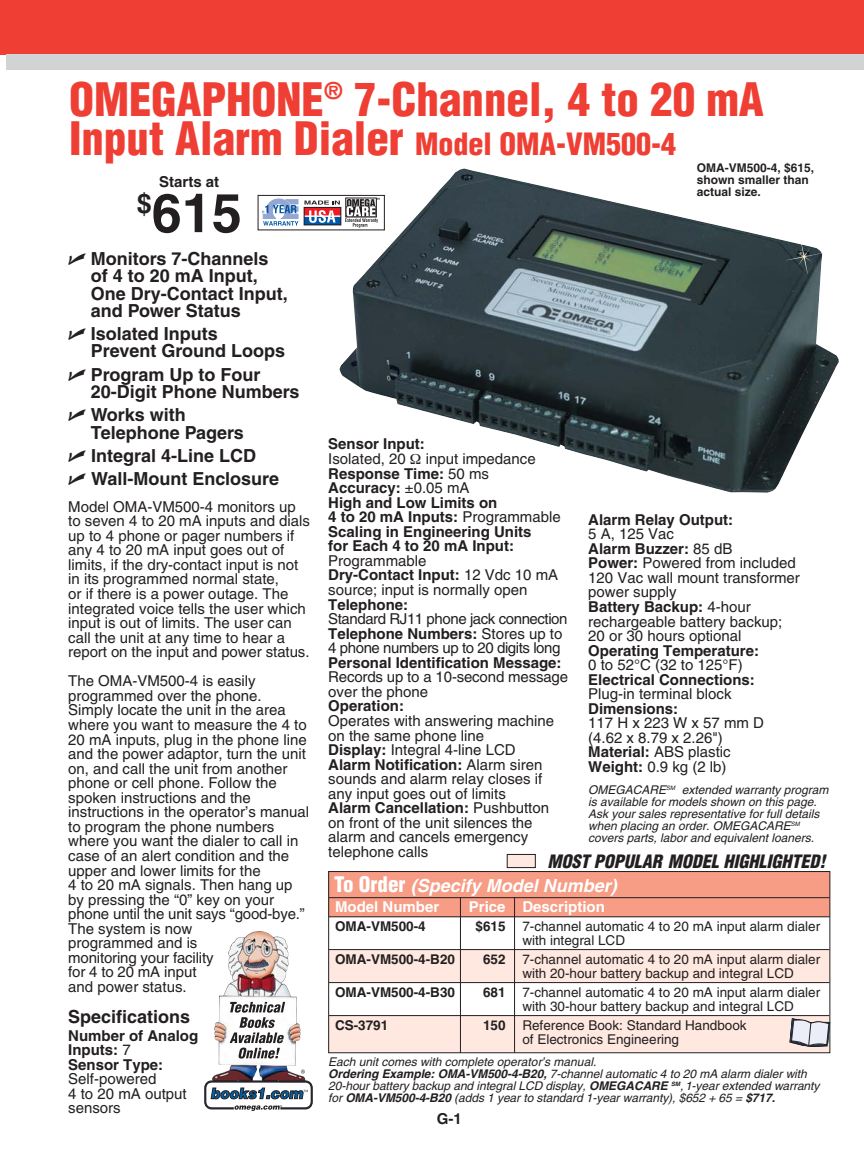
<style>
.page{position:relative;width:864px;height:1168px;background:#fff}
.page>*{position:absolute;margin:0;border:0;box-sizing:border-box;transform-origin:0 0}
.t1{font:700 54px "Helvetica";color:#231f20}
.t2{font:900 condensed 45px/39px "Helvetica";color:#ef3e33}
.t3{font:700 18px/17.2px "Helvetica";color:#231f20}
.t4{font:italic 900 condensed 18px "Helvetica";color:#231f20}
.t5{font:italic 700 18px "Helvetica";color:#fff}
.t6{font:15px/14.5px "Helvetica";color:#231f20}
.t7{font:700 15px/14.5px "Helvetica";color:#231f20}
.t8{font:15px/14.5px "Helvetica";letter-spacing:-.03em;color:#231f20}
.t9{font:700 15px "Helvetica";color:#fff}
.t10{font:13.5px/13.5px "Helvetica";color:#231f20}
.t11{font:700 13.5px "Helvetica";color:#231f20}
.t12{font:italic 12px/12px "Helvetica";letter-spacing:-.005em;color:#231f20}
.t13{font:700 12px/12px "Helvetica";color:#231f20}
.s1{font-size:30px}
.s2{font-weight:400}
.s3{font-weight:700}
.s4{font-weight:900;font-style:normal;font-stretch:condensed;font-size:21px}
</style>
<div class="page">
<div style="left:329px;top:950px;width:501px;height:32px;background:#fee8e0"></div>
<div style="left:328px;top:1015px;width:502px;height:37px;background:#fee8e0"></div>
<div style="left:0;top:1px;width:864px;height:54px;background:#ef3e33"></div>
<div style="left:7px;top:55px;width:857px;height:15px;background:#d1d3d4"></div>
<div style="left:329px;top:871px;width:501px;height:45px;background:#f79c85"></div>
<hr style="left:329px;top:897px;width:501px;height:1px;background:#231f20">
<hr style="left:329px;top:916px;width:501px;height:1px;background:#231f20">
<hr style="left:329px;top:949px;width:501px;height:1px;background:#231f20">
<hr style="left:329px;top:982px;width:501px;height:1px;background:#231f20">
<hr style="left:329px;top:1015px;width:501px;height:1px;background:#231f20">
<div style="left:328px;top:871px;width:502px;height:182px;border:1px solid #231f20"></div>
<hr style="left:460px;top:897px;width:1px;height:156px;background:#231f20">
<hr style="left:514px;top:897px;width:1px;height:155px;background:#231f20">
<div style="left:507px;top:854px;width:28px;height:13px;background:#fee8e0"></div>
<div style="left:507px;top:854px;width:29px;height:14px;border:1px solid #231f20"></div>
<img style="left:340px;top:168px;width:499px;height:325px">
<img style="left:784px;top:237px;width:41px;height:40px">
<svg style="left:789px;top:1018px;width:41px;height:30px"></svg>
<img style="left:212px;top:931px;width:94px;height:149px">
<svg style="left:230px;top:1002px;width:55px;height:56px"></svg>
<svg style="left:301px;top:1069px;width:4px;height:4px"></svg>
<svg style="left:205px;top:1080px;width:107px;height:31px"></svg>
<div style="left:258px;top:195px;width:126px;height:35px;background:#fff"></div>
<div style="left:258px;top:195px;width:127px;height:35px;border:1px solid #231f20"></div>
<svg style="left:275px;top:198px;width:24px;height:24px"></svg>
<svg style="left:263px;top:199px;width:35px;height:27px"></svg>
<svg style="left:303px;top:200px;width:2px;height:26px"></svg>
<div style="left:304px;top:207px;width:37px;height:18px;border:1px solid #231f20"></div>
<svg style="left:342px;top:196px;width:39px;height:33px"></svg>
<svg style="left:305px;top:198px;width:75px;height:30px"></svg>
<svg style="left:411px;top:454px;width:10px;height:10px"></svg>
<h2 class="t2" style="left:69px;top:84px;width:696px">OMEGAPHONE<sup>®</sup> 7-Channel, 4 to 20 mA<br>Input Alarm Dialer <span class="s1">Model OMA-VM500-4</span></h2>
<p class="t13" style="left:697px;top:163px;width:119px">OMA-VM500-4, $615, shown smaller than actual size.</p>
<p class="t7" style="left:159px;top:176px;width:61px">Starts at</p>
<h1 class="t1" style="left:137px;top:193px;width:107px"><sup>$</sup>615</h1>
<p class="t3" style="left:91px;top:252px;width:199px">Monitors 7-Channels of 4 to 20 mA Input,<br>One Dry-Contact Input, and Power Status</p>
<p class="t3" style="left:91px;top:327px;width:196px">Isolated Inputs<br>Prevent Ground Loops</p>
<p class="t3" style="left:91px;top:367px;width:210px">Program Up to Four<br>20-Digit Phone Numbers</p>
<p class="t3" style="left:91px;top:408px;width:155px">Works with<br>Telephone Pagers</p>
<p class="t3" style="left:91px;top:445px;width:189px;line-height:23.2px">Integral 4-Line LCD<br>Wall-Mount Enclosure</p>
<p class="t6" style="left:68px;top:500px;width:243px">Model OMA-VM500-4 monitors up to seven 4 to 20 mA inputs and dials up to 4 phone or pager numbers if any 4 to 20 mA input goes out of limits, if the dry-contact input is not in its programmed normal state,<br>or if there is a power outage. The integrated voice tells the user which input is out of limits. The user can call the unit at any time to hear a report on the input and power status.</p>
<p class="t6" style="left:68px;top:675px;width:242px">The OMA-VM500-4 is easily programmed over the phone.<br>Simply locate the unit in the area where you want to measure the 4 to<br>20 mA inputs, plug in the phone line and the power adaptor, turn the unit on, and call the unit from another phone or cell phone. Follow the spoken instructions and the instructions in the operator’s manual to program the phone numbers where you want the dialer to call in case of an alert condition and the upper and lower limits for the<br>4 to 20 mA signals. Then hang up by pressing the “0” key on your phone until the unit says “good-bye.”<br>The system is now<br>programmed and is<br>monitoring your facility<br>for 4 to 20 mA input<br>and power status.</p>
<p class="t3" style="left:68px;top:1010px;width:124px">Specifications</p>
<p class="t7" style="left:68px;top:1029px;width:131px">Number of Analog<br>Inputs: <span class="s2">7<br></span>Sensor Type:</p>
<p class="t6" style="left:68px;top:1073px;width:120px">Self-powered<br>4 to 20 mA output sensors</p>
<p class="t7" style="left:328px;top:438px;width:98px">Sensor Input:</p>
<p class="t6" style="left:328px;top:453px;width:79px">Isolated, 20</p>
<p class="t7" style="left:328px;top:453px;width:234px;text-indent:97px"><span class="s2">input impedance<br></span>Response Time: <span class="s2">50 ms<br></span>Accuracy: <span class="s2">±0.05 mA<br></span>High and Low Limits on<br>4 to 20 mA Inputs: <span class="s2">Programmable<br></span>Scaling in Engineering Units<br>for Each 4 to 20 mA Input:</p>
<p class="t6" style="left:328px;top:555px;width:231px">Programmable<br><span class="s3">Dry-Contact Input:</span> 12 Vdc 10 mA source; input is normally open</p>
<p class="t7" style="left:328px;top:598px;width:81px">Telephone:</p>
<p class="t8" style="left:328px;top:613px;width:241px">Standard RJ11 phone jack connection<br><span class="s3">Telephone Numbers:</span> Stores up to<br>4 phone numbers up to 20 digits long</p>
<p class="t7" style="left:328px;top:657px;width:235px">Personal Identification Message:</p>
<p class="t6" style="left:328px;top:671px;width:241px">Records up to a 10-second message over the phone</p>
<p class="t7" style="left:328px;top:700px;width:77px">Operation:</p>
<p class="t6" style="left:328px;top:715px;width:227px">Operates with answering machine on the same phone line<br><span class="s3">Display:</span> Integral 4-line LCD<br><span class="s3">Alarm Notification:</span> Alarm siren sounds and alarm relay closes if any input goes out of limits<br><span class="s3">Alarm Cancellation:</span> Pushbutton on front of the unit silences the alarm and cancels emergency telephone calls</p>
<p class="t7" style="left:588px;top:513px;width:146px">Alarm Relay Output:</p>
<p class="t6" style="left:588px;top:528px;width:213px">5 A, 125 Vac<br><span class="s3">Alarm Buzzer:</span> 85 dB<br><span class="s3">Power:</span> Powered from included<br>120 Vac wall mount transformer power supply<br><span class="s3">Battery Backup:</span> 4-hour rechargeable battery backup;<br>20 or 30 hours optional</p>
<p class="t7" style="left:588px;top:644px;width:172px">Operating Temperature:</p>
<p class="t6" style="left:588px;top:659px;width:156px">0 to 52°C (32 to 125°F)</p>
<p class="t7" style="left:588px;top:673px;width:168px">Electrical Connections:</p>
<p class="t6" style="left:588px;top:688px;width:145px">Plug-in terminal block</p>
<p class="t7" style="left:588px;top:703px;width:91px">Dimensions:</p>
<p class="t6" style="left:588px;top:717px;width:177px">117 H x 223 W x 57 mm D (4.62 x 8.79 x 2.26")<br><span class="s3">Material:</span> ABS plastic<br><span class="s3">Weight:</span> 0.9 kg (2 lb)</p>
<p class="t12" style="left:588px;top:785px;width:244px">OMEGACARE<sup>SM</sup> extended warranty program is available for models shown on this page.<br>Ask your sales representative for full details when placing an order. OMEGACARE<sup>SM </sup>covers parts, labor and equivalent loaners.</p>
<p class="t4" style="left:547px;top:854px;width:283px">MOST POPULAR MODEL HIGHLIGHTED!</p>
<p class="t5" style="left:334px;top:879px;width:288px"><span class="s4">To O r d e r</span> (Specify Model Number)</p>
<p class="t9" style="left:335px;top:901px;width:106px">Model Number</p>
<p class="t9" style="left:469px;top:901px;width:137px">Price Description</p>
<p class="t11" style="left:335px;top:921px;width:92px">OMA-VM500-4</p>
<p class="t10" style="left:522px;top:921px;width:299px;text-indent:-47px"><span class="s3">$615</span> 7-channel automatic 4 to 20 mA input alarm dialer with integral LCD</p>
<p class="t11" style="left:335px;top:954px;width:121px">OMA-VM500-4-B20</p>
<p class="t10" style="left:522px;top:954px;width:299px;text-indent:-39px"><span class="s3">652</span> 7-channel automatic 4 to 20 mA input alarm dialer with 20-hour battery backup and integral LCD</p>
<p class="t11" style="left:335px;top:987px;width:121px">OMA-VM500-4-B30</p>
<p class="t10" style="left:522px;top:987px;width:299px;text-indent:-39px"><span class="s3">681</span> 7-channel automatic 4 to 20 mA input alarm dialer with 30-hour battery backup and integral LCD</p>
<p class="t11" style="left:335px;top:1020px;width:55px">CS-3791</p>
<p class="t10" style="left:522px;top:1020px;width:226px;text-indent:-39px"><span class="s3">150</span> Reference Book: Standard Handbook of Electronics Engineering</p>
<p class="t12" style="left:328px;top:1057px;width:493px">Each unit comes with complete operator’s manual.<br><span class="s3">Ordering Example: OMA-VM500-4-B20,</span> 7-channel automatic 4 to 20 mA alarm dialer with 20-hour battery backup and integral LCD display, <span class="s3">OMEGACARE</span> <sup>SM</sup>,1-year extended warranty for <span class="s3">OMA-VM500-4-B20</span> (adds 1 year to standard 1-year warranty), $652 + 65 = <span class="s3">$717.</span></p>
<p class="t7" style="left:437px;top:1113px;width:26px">G-1</p>
</div>
